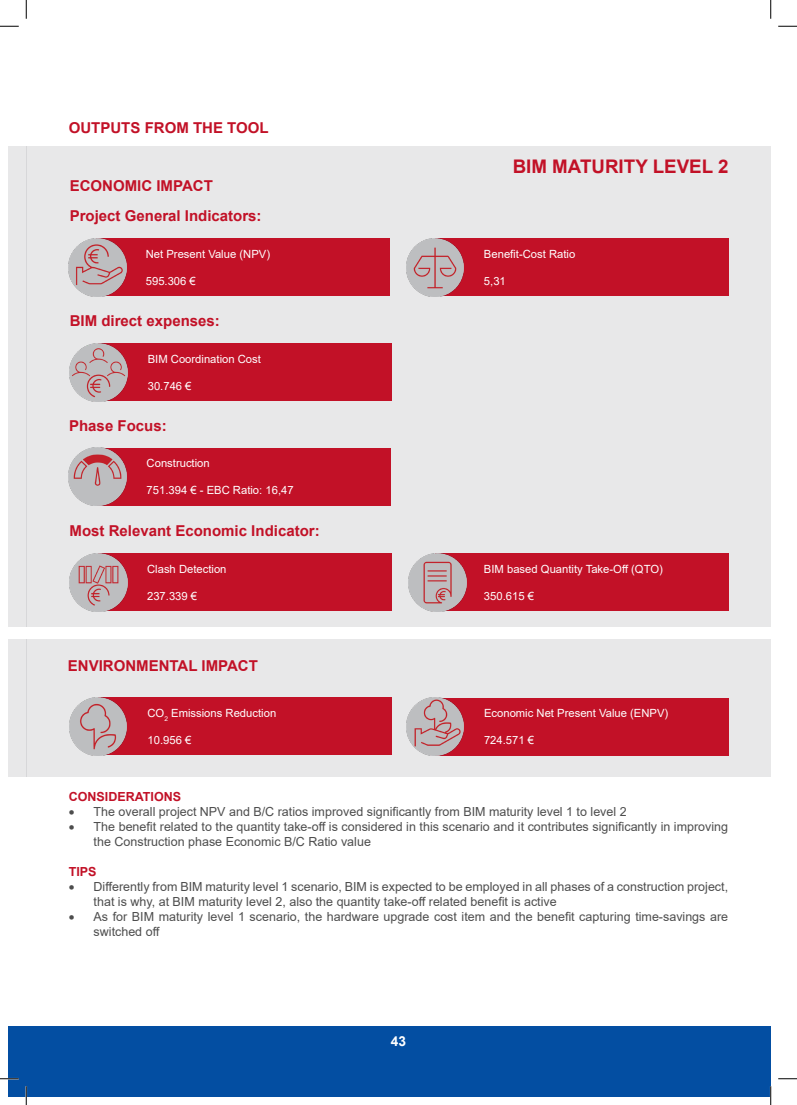
<style>
.page{position:relative;width:797px;height:1105px;background:#fff}
.page>*{position:absolute;margin:0;border:0;box-sizing:border-box;transform-origin:0 0}
.testo_riquadro_case{font:700 18.75px "Arial";color:#c21127}
.titolo_per_box_case{font:700 15px "Arial";color:#c21127}
.t1{font:700 13.75px "Arial";color:#fff}
.t2{font:12.5px/15px "Arial";color:#4d4d4d}
.TESTO_HANDBOOK{font:700 12.5px "Arial";color:#c21127}
.TESTO_ICONE_CASE_STU{font:11.25px "Arial";color:#fff}
</style>
<div class="page">
<div style="left:9px;top:1025px;width:17px;height:71px;background:#034ea2"></div>
<div style="left:26px;top:1025px;width:744px;height:71px;background:#034ea2"></div>
<div style="left:9px;top:146px;width:17px;height:480px;background:#e8e8e9"></div>
<div style="left:9px;top:639px;width:17px;height:137px;background:#e8e8e9"></div>
<div style="left:26px;top:146px;width:744px;height:480px;background:#e8e8e9"></div>
<div style="left:26px;top:639px;width:744px;height:137px;background:#e8e8e9"></div>
<div style="left:97px;top:239px;width:293px;height:57px;background:#c21127"></div>
<div style="left:98px;top:697px;width:294px;height:58px;background:#c21127"></div>
<div style="left:98px;top:448px;width:293px;height:58px;background:#c21127"></div>
<div style="left:98px;top:554px;width:293px;height:57px;background:#c21127"></div>
<div style="left:435px;top:239px;width:293px;height:57px;background:#c21127"></div>
<div style="left:435px;top:698px;width:293px;height:57px;background:#c21127"></div>
<div style="left:99px;top:343px;width:293px;height:58px;background:#c21127"></div>
<div style="left:435px;top:554px;width:293px;height:57px;background:#c21127"></div>
<img style="left:69px;top:554px;width:58px;height:57px">
<img style="left:68px;top:447px;width:59px;height:59px">
<img style="left:69px;top:239px;width:57px;height:57px">
<img style="left:406px;top:239px;width:57px;height:57px">
<img style="left:70px;top:343px;width:58px;height:58px">
<img style="left:409px;top:554px;width:57px;height:57px">
<img style="left:69px;top:697px;width:58px;height:58px">
<img style="left:406px;top:698px;width:58px;height:57px">
<svg style="left:0;top:25px;width:19px;height:2px"></svg>
<svg style="left:778px;top:25px;width:19px;height:2px"></svg>
<svg style="left:0;top:1078px;width:19px;height:1px"></svg>
<svg style="left:778px;top:1078px;width:19px;height:1px"></svg>
<svg style="left:25px;top:0;width:2px;height:19px"></svg>
<svg style="left:25px;top:1086px;width:2px;height:19px"></svg>
<svg style="left:770px;top:0;width:1px;height:19px"></svg>
<svg style="left:770px;top:1086px;width:1px;height:19px"></svg>
<p class="titolo_per_box_case" style="left:69px;top:117px;width:201px">OUTPUTS FROM THE TOOL</p>
<p class="titolo_per_box_case" style="left:70px;top:175px;width:145px">ECONOMIC IMPACT</p>
<p class="titolo_per_box_case" style="left:70px;top:205px;width:193px">Project General Indicators:</p>
<p class="TESTO_ICONE_CASE_STU" style="left:146px;top:246px;width:126px">Net Present Value (NPV)</p>
<p class="TESTO_ICONE_CASE_STU" style="left:146px;top:273px;width:52px">595.306 €</p>
<p class="titolo_per_box_case" style="left:70px;top:310px;width:152px">BIM direct expenses:</p>
<p class="TESTO_ICONE_CASE_STU" style="left:148px;top:351px;width:115px">BIM Coordination Cost</p>
<p class="TESTO_ICONE_CASE_STU" style="left:148px;top:378px;width:45px">30.746 €</p>
<p class="titolo_per_box_case" style="left:69px;top:415px;width:99px">Phase Focus:</p>
<p class="TESTO_ICONE_CASE_STU" style="left:147px;top:456px;width:65px">Construction</p>
<p class="TESTO_ICONE_CASE_STU" style="left:147px;top:483px;width:148px">751.394 € - EBC Ratio: 16,47</p>
<p class="titolo_per_box_case" style="left:69px;top:520px;width:252px">Most Relevant Economic Indicator:</p>
<p class="TESTO_ICONE_CASE_STU" style="left:147px;top:561px;width:81px">Clash Detection</p>
<p class="TESTO_ICONE_CASE_STU" style="left:147px;top:588px;width:52px">237.339 €</p>
<p class="titolo_per_box_case" style="left:68px;top:655px;width:191px">ENVIRONMENTAL IMPACT</p>
<p class="TESTO_ICONE_CASE_STU" style="left:147px;top:705px;width:130px">CO<sub>2</sub> Emissions Reduction</p>
<p class="TESTO_ICONE_CASE_STU" style="left:147px;top:732px;width:45px">10.956 €</p>
<p class="testo_riquadro_case" style="left:512px;top:153px;width:217px">BIM MATURITY LEVEL 2</p>
<p class="TESTO_ICONE_CASE_STU" style="left:484px;top:246px;width:93px">Benefit-Cost Ratio</p>
<p class="TESTO_ICONE_CASE_STU" style="left:484px;top:273px;width:23px">5,31</p>
<p class="TESTO_ICONE_CASE_STU" style="left:484px;top:561px;width:180px">BIM based Quantity Take-Off (QTO)</p>
<p class="TESTO_ICONE_CASE_STU" style="left:484px;top:588px;width:52px">350.615 €</p>
<p class="TESTO_ICONE_CASE_STU" style="left:484px;top:705px;width:186px">Economic Net Present Value (ENPV)</p>
<p class="TESTO_ICONE_CASE_STU" style="left:484px;top:732px;width:52px">724.571 €</p>
<p class="TESTO_HANDBOOK" style="left:69px;top:787px;width:114px">CONSIDERATIONS</p>
<p class="t2" style="left:69px;top:803px;width:559px">• The overall project NPV and B/C ratios improved significantly from BIM maturity level 1 to level 2</p>
<p class="t2" style="left:94px;top:818px;width:636px;text-indent:-25px">• The benefit related to the quantity take-off is considered in this scenario and it contributes significantly in improving the Construction phase Economic B/C Ratio value</p>
<p class="TESTO_HANDBOOK" style="left:69px;top:862px;width:29px">TIPS</p>
<p class="t2" style="left:94px;top:878px;width:636px;text-indent:-25px">• Differently from BIM maturity level 1 scenario, BIM is expected to be employed in all phases of a construction project, that is why, at BIM maturity level 2, also the quantity take-off related benefit is active</p>
<p class="t2" style="left:94px;top:908px;width:636px;text-indent:-25px">• As for BIM maturity level 1 scenario, the hardware upgrade cost item and the benefit capturing time-savings are switched off</p>
<p class="t1" style="left:391px;top:1032px;width:17px">43</p>
</div>
